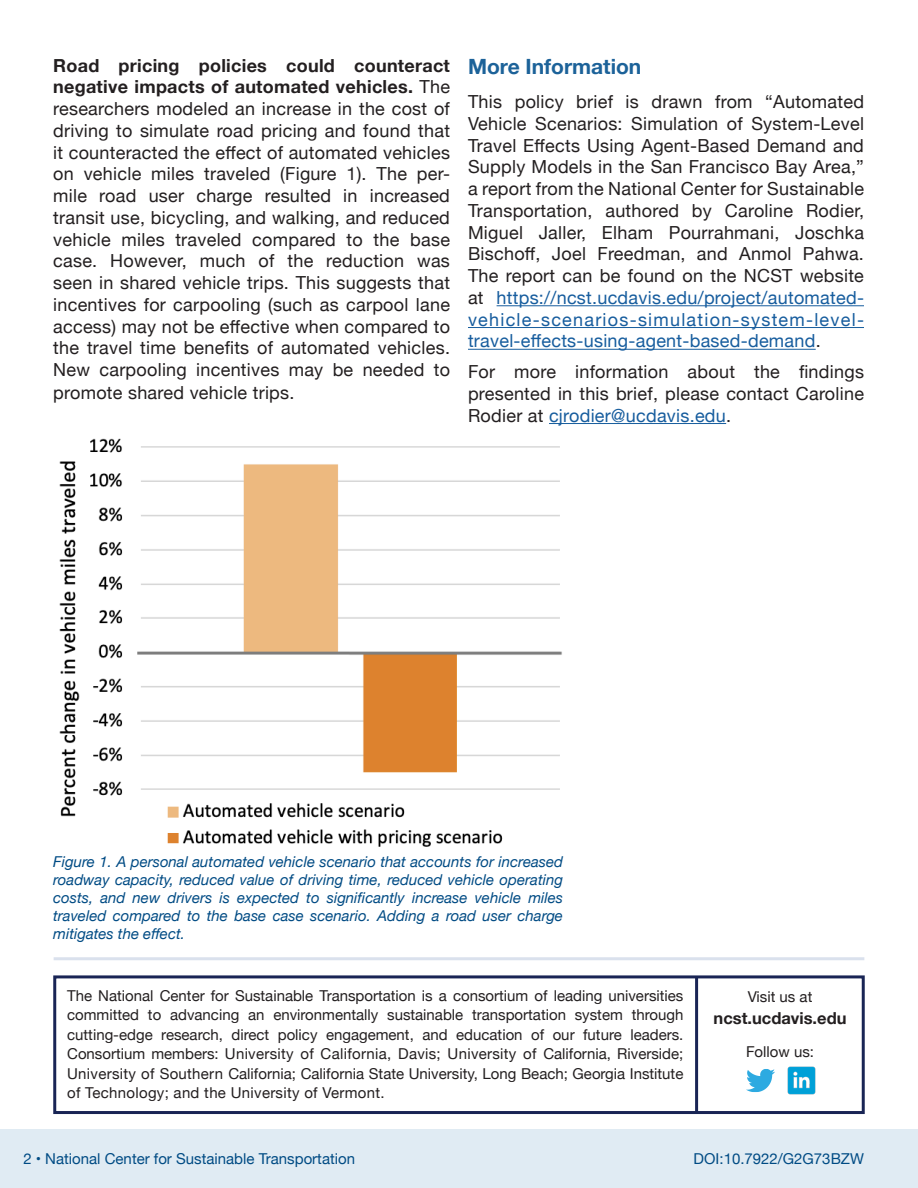
<style>
.page{position:relative;width:918px;height:1188px;background:#fff}
.page>*{position:absolute;margin:0;border:0;box-sizing:border-box;transform-origin:0 0}
.t1{font:700 21px "Helvetica Neue";color:#1c6299}
.t2{font:18px/21.8px "Helvetica Neue";letter-spacing:.015em;color:#231f20;text-align:justify}
.t3{font:700 16.5px "Helvetica Neue";color:#231f20}
.t4{font:15px/19.5px "Helvetica Neue";letter-spacing:.02em;color:#231f20;text-align:justify}
.t5{font:italic 15px/18px "Helvetica Neue";color:#004b84;text-align:justify}
.t6{font:15px "Helvetica Neue";color:#004b84}
.t7{font:15px "Helvetica Neue";color:#231f20}
.s1{font-weight:700}
.s2{color:#175d9e}
</style>
<div class="page">
<hr style="left:54px;top:957px;width:810px;height:3px;background:#dae1ed">
<hr style="left:497px;top:305px;width:367px;height:1px;background:#175d9e">
<hr style="left:468px;top:327px;width:396px;height:1px;background:#175d9e">
<hr style="left:468px;top:349px;width:348px;height:1px;background:#175d9e">
<hr style="left:549px;top:423px;width:177px;height:1px;background:#175d9e">
<div style="left:53px;top:975px;width:812px;height:139px;border:3px solid #192555"></div>
<img style="left:787px;top:1066px;width:29px;height:29px">
<img style="left:746px;top:1069px;width:29px;height:24px">
<hr style="left:695px;top:977px;width:3px;height:136px;background:#192555">
<div style="left:0;top:1129px;width:918px;height:59px;background:#e0ebf3"></div>
<img style="left:59px;top:438px;width:503px;height:409px">
<p class="t2" style="left:53px;top:55px;width:398px"><span class="s1">Road pricing policies could counteract negative impacts of automated vehicles.</span> The researchers modeled an increase in the cost of driving to simulate road pricing and found that it counteracted the effect of automated vehicles on vehicle miles traveled (Figure 1). The per&shy;mile road user charge resulted in increased transit use, bicycling, and walking, and reduced vehicle miles traveled compared to the base case. However, much of the reduction was seen in shared vehicle trips. This suggests that incentives for carpooling (such as carpool lane access) may not be effective when compared to the travel time benefits of automated vehicles.<br>New carpooling incentives may be needed to promote shared vehicle trips.</p>
<p class="t1" style="left:468px;top:51px;width:175px">More Information</p>
<p class="t2" style="left:468px;top:92px;width:398px">This policy brief is drawn from “Automated Vehicle Scenarios: Simulation of System-Level Travel Effects Using Agent-Based Demand and Supply Models in the San Francisco Bay Area,” a report from the National Center for Sustainable Transportation, authored by Caroline Rodier, Miguel Jaller, Elham Pourrahmani, Joschka Bischoff, Joel Freedman, and Anmol Pahwa.<br>The report can be found on the NCST website at <span class="s2">https://ncst.ucdavis.edu/project/automated&shy;vehicle-scenarios-simulation-system-level&shy;travel-effects-using-agent-based-demand</span>.</p>
<p class="t2" style="left:468px;top:362px;width:398px">For more information about the findings presented in this brief, please contact Caroline Rodier at <span class="s2">cjrodier@ucdavis.edu</span>.</p>
<p class="t5" style="left:53px;top:853px;width:511px">Figure 1. A personal automated vehicle scenario that accounts for increased roadway capacity, reduced value of driving time, reduced vehicle operating costs, and new drivers is expected to significantly increase vehicle miles traveled compared to the base case scenario. Adding a road user charge mitigates the effect.</p>
<p class="t4" style="left:67px;top:987px;width:618px">The National Center for Sustainable Transportation is a consortium of leading universities committed to advancing an environmentally sustainable transportation system through cutting-edge research, direct policy engagement, and education of our future leaders.<br>Consortium members: University of California, Davis; University of California, Riverside; University of Southern California; California State University, Long Beach; Georgia Institute of Technology; and the University of Vermont.</p>
<p class="t7" style="left:748px;top:986px;width:66px">Visit us at</p>
<p class="t3" style="left:714px;top:1005px;width:134px">ncst.ucdavis.edu</p>
<p class="t7" style="left:746px;top:1041px;width:70px">Follow us:</p>
<p class="t6" style="left:23px;top:1148px;width:333px">2 • National Center for Sustainable Transportation</p>
<p class="t6" style="left:694px;top:1148px;width:172px">DOI:10.7922/G2G73BZW</p>
</div>
